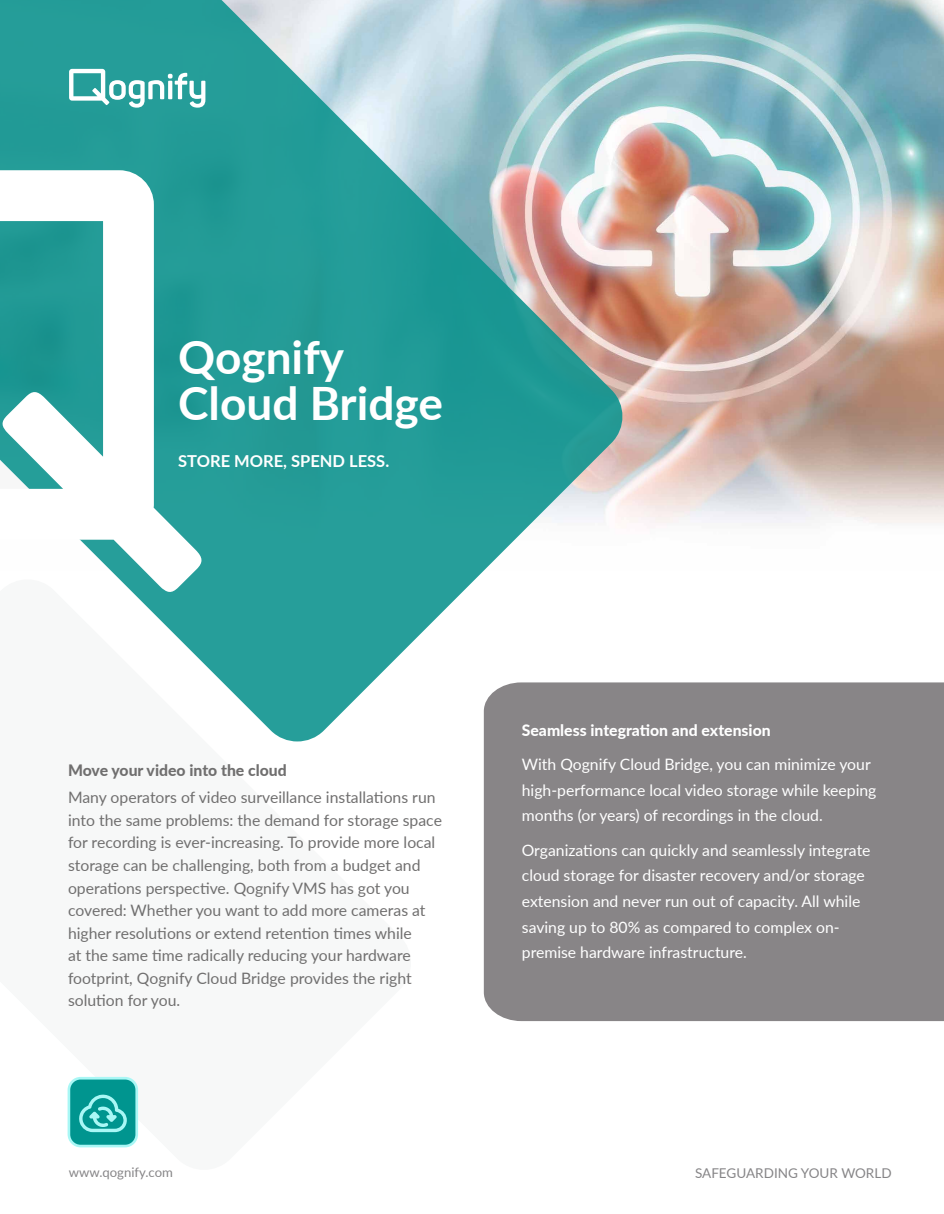
<style>
.page{position:relative;width:944px;height:1214px;background:#fff}
.page>*{position:absolute;margin:0;border:0;box-sizing:border-box;transform-origin:0 0}
.t1{font:700 46.05px/46.2px "Lato";color:#fff}
.t2{font:700 16.5px "Lato";color:#fff}
.t3{font:15.75px/22.5px "Lato";color:#706f6f}
.t4{font:15.75px/25.5px "Lato";color:#fff}
.t5{font:800 15.75px "Lato";color:#fff}
.t6{font:800 15.75px "Lato";color:#706f6f}
.t7{font:13.5px "Lato";color:#868587}
.t8{font:13.2px "Lato";color:#868587}
</style>
<div class="page">
<img style="left:624px;top:0;width:320px;height:523px">
<svg style="left:0;top:0;width:624px;height:741px;fill:#269e9a"></svg>
<svg style="left:0;top:170px;width:203px;height:424px"></svg>
<svg style="left:69px;top:69px;width:136px;height:39px"></svg>
<div style="left:484px;top:682px;width:460px;height:339px;background:#888587"></div>
<svg style="left:68px;top:1076px;width:70px;height:71px;background:#34b1ad"></svg>
<h1 class="t1" style="left:178px;top:332px;width:266px">Qognify<br>Cloud Bridge</h1>
<p class="t2" style="left:178px;top:448px;width:212px">STORE MORE, SPEND LESS.</p>
<p class="t6" style="left:68px;top:759px;width:220px">Move your video into the cloud</p>
<p class="t3" style="left:68px;top:785px;width:375px">Many operators of video surveillance installations run into the same problems: the demand for storage space for recording is ever-increasing. To provide more local storage can be challenging, both from a budget and operations perspective. Qognify VMS has got you covered: Whether you want to add more cameras at higher resolutions or extend retention times while<br>at the same time radically reducing your hardware footprint, Qognify Cloud Bridge provides the right solution for you.</p>
<p class="t5" style="left:522px;top:718px;width:250px">Seamless integration and extension</p>
<p class="t4" style="left:522px;top:751px;width:356px">With Qognify Cloud Bridge, you can minimize your high-performance local video storage while keeping months (or years) of recordings in the cloud.</p>
<p class="t4" style="left:522px;top:837px;width:350px">Organizations can quickly and seamlessly integrate cloud storage for disaster recovery and/or storage extension and never run out of capacity. All while saving up to 80% as compared to complex on&shy;premise hardware infrastructure.</p>
<p class="t8" style="left:69px;top:1163px;width:106px">www.qognify.com</p>
<p class="t7" style="left:695px;top:1163px;width:198px">SAFEGUARDING YOUR WORLD</p>
</div>
